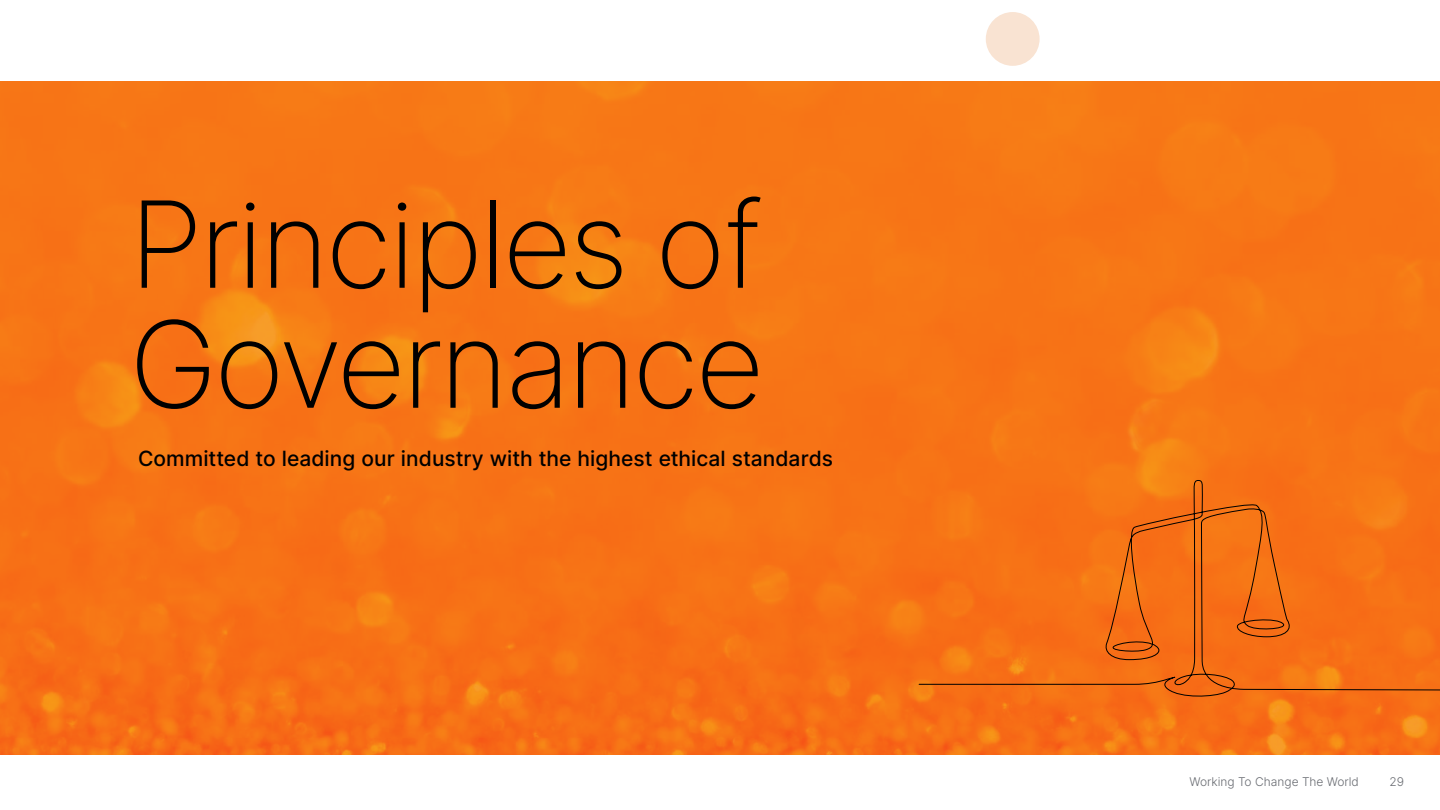
<style>
.page{position:relative;width:1440px;height:810px;background:#fff}
.page>*{position:absolute;margin:0;border:0;box-sizing:border-box;transform-origin:0 0}
.t1{font:200 120px/120px "Inter";letter-spacing:-.03em;color:#000}
.t2{font:21px "Inter";color:#000}
.t3{font:300 12px "Inter";color:#676a70}
</style>
<div class="page">
<div style="left:986px;top:12px;width:54px;height:54px;background:#f9e3d2;border-radius:50%"></div>
<img style="left:0;top:81px;width:1440px;height:674px">
<svg style="left:918px;top:479px;width:522px;height:221px;background:#f26f15"></svg>
<h1 class="t1" style="left:129px;top:183px;width:637px">Principles of<br>Governance</h1>
<p class="t2" style="left:138px;top:443px;width:696px">Committed to leading our industry with the highest ethical standards</p>
<p class="t3" style="left:1189px;top:773px;width:171px">Working To Change The World</p>
<p class="t3" style="left:1390px;top:773px;width:16px">29</p>
</div>
